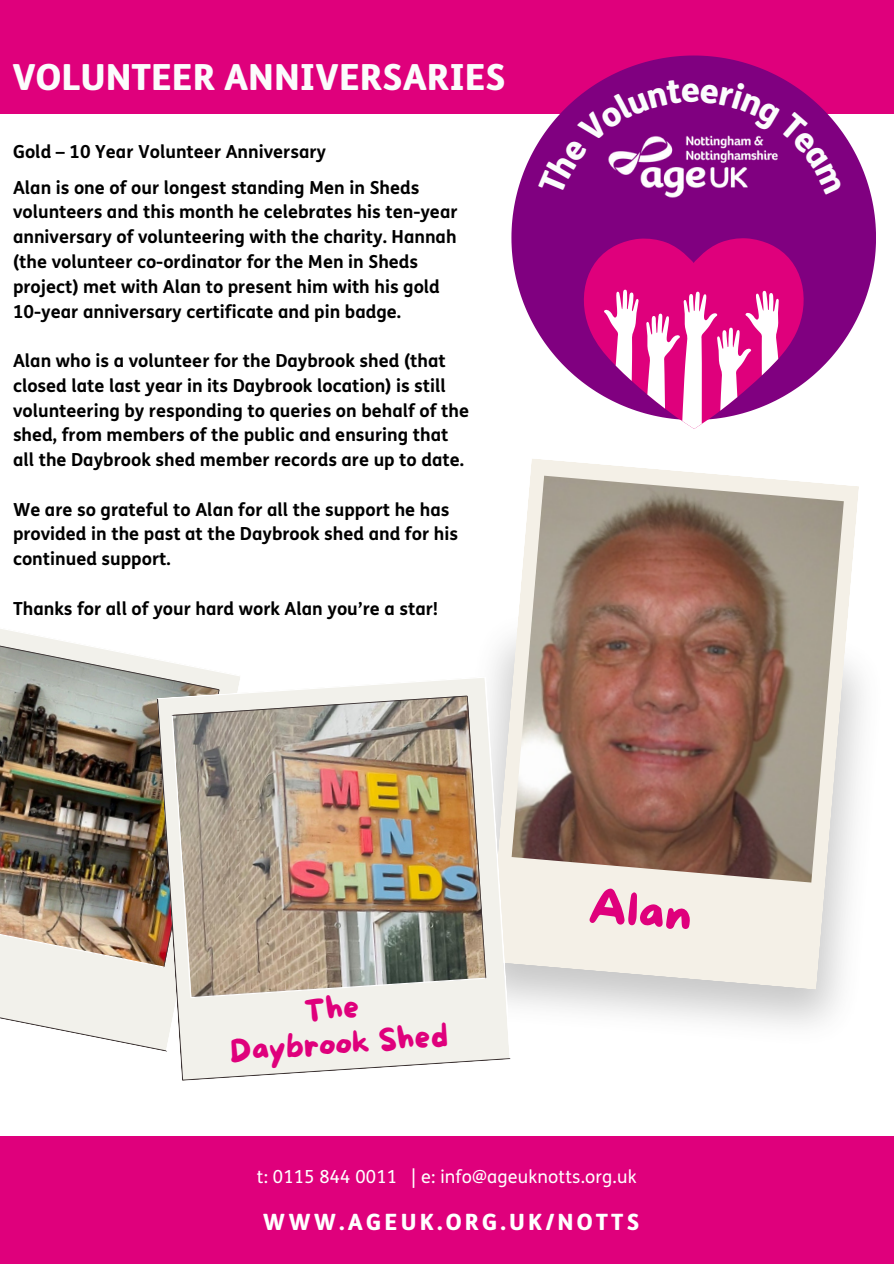
<style>
.page{position:relative;width:894px;height:1264px;background:#fff}
.page>*{position:absolute;margin:0;border:0;box-sizing:border-box;transform-origin:0 0}
.t1{font:47.7px "More Sugar";color:#df007c}
.t2{font:800 36px "FS Me";color:#fbfcfc}
.t3{font:31.5px/34.8px "More Sugar";color:#df007c;text-align:center}
.t4{font:800 22.5px "FS Me";letter-spacing:.14em;color:#fff}
.t5{font:700 18px/24.8px "FS Me";color:#000}
.t6{font:18px "FS Me";letter-spacing:.01em;color:#fff}
</style>
<div class="page">
<div style="left:0;top:0;width:893px;height:114px;background:#df007c"></div>
<svg style="left:511px;top:56px;width:364px;height:322px;fill:#800080"></svg>
<svg style="left:576px;top:238px;width:234px;height:190px"></svg>
<div style="left:594px;top:196px;width:198px;height:16px;background:#800080"></div>
<div style="left:0;top:1136px;width:893px;height:127px;background:#df007c"></div>
<svg style="left:488px;top:459px;width:370px;height:530px"></svg>
<img style="left:0;top:629px;width:235px;height:421px">
<svg style="left:180px;top:1058px;width:331px;height:22px;fill:#f2f1eb"></svg>
<img style="left:157px;top:676px;width:354px;height:382px">
<svg style="left:538px;top:79px;width:304px;height:117px"></svg>
<p class="t2" style="left:12px;top:54px;width:495px">VOLUNTEER ANNIVERSARIES</p>
<p class="t5" style="left:13px;top:140px;width:314px">Gold – 10 Year Volunteer Anniversary</p>
<p class="t5" style="left:13px;top:175px;width:446px">Alan is one of our longest standing Men in Sheds volunteers and this month he celebrates his ten-year anniversary of volunteering with the charity. Hannah (the volunteer co-ordinator for the Men in Sheds project) met with Alan to present him with his gold 10-year anniversary certificate and pin badge.</p>
<p class="t5" style="left:13px;top:349px;width:457px">Alan who is a volunteer for the Daybrook shed (that closed late last year in its Daybrook location) is still volunteering by responding to queries on behalf of the shed, from members of the public and ensuring that all the Daybrook shed member records are up to date.</p>
<p class="t5" style="left:13px;top:497px;width:446px">We are so grateful to Alan for all the support he has provided in the past at the Daybrook shed and for his continued support.</p>
<p class="t5" style="left:13px;top:596px;width:426px">Thanks for all of your hard work Alan you’re a star!</p>
<h3 class="t3" style="left:226px;top:1000px;width:220px;rotate:-4deg">The<br>Daybrook Shed</h3>
<h1 class="t1" style="left:591px;top:880px;width:105px;rotate:5deg">Alan</h1>
<p class="t6" style="left:257px;top:1166px;width:381px">t: 0115 844 0011 | e: info@ageuknotts.org.uk</p>
<p class="t4" style="left:263px;top:1208px;width:378px">WWW.AGEUK.ORG.UK/NOTTS</p>
</div>
